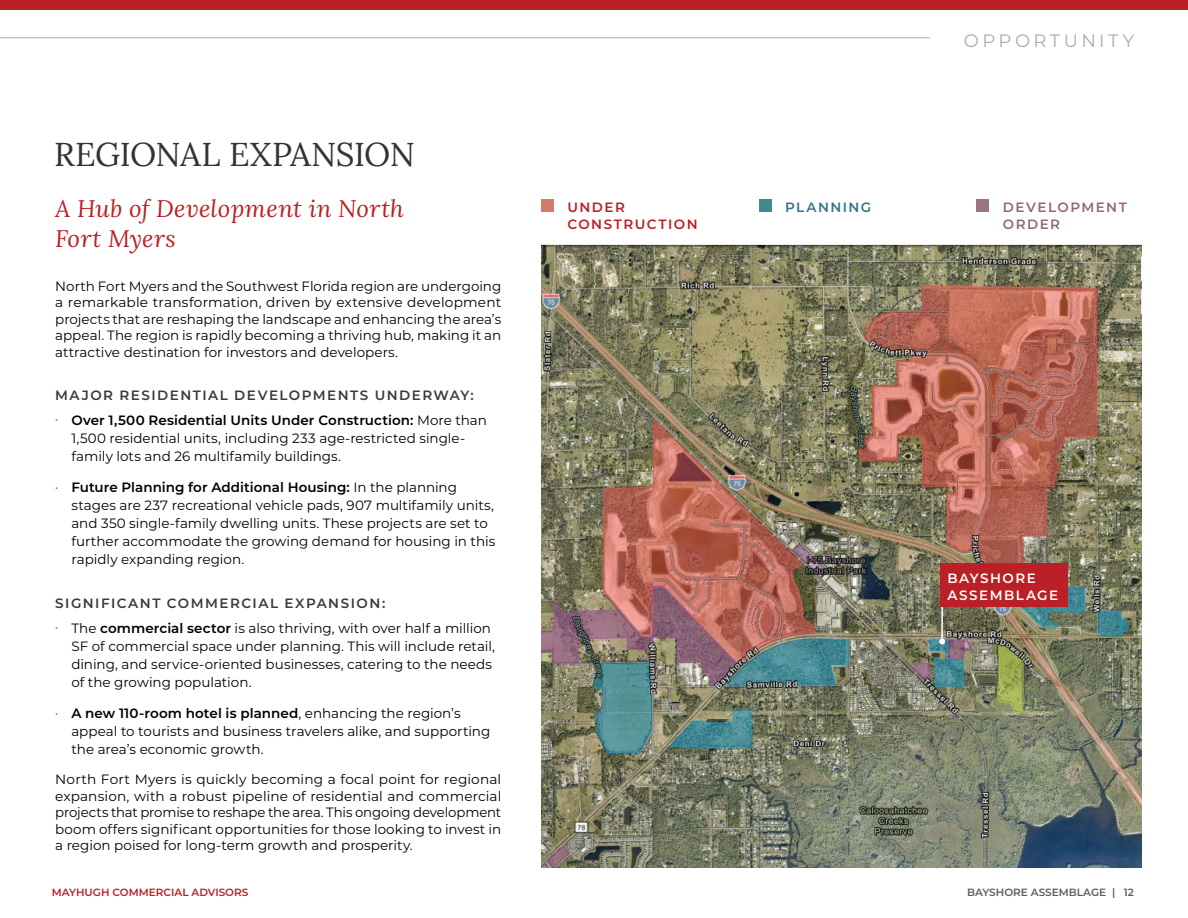
<style>
.page{position:relative;width:1188px;height:918px;background:#fff}
.page>*{position:absolute;margin:0;border:0;box-sizing:border-box;transform-origin:0 0}
.t1{font:33px "Lora";letter-spacing:-.015em;color:#323335}
.t2{font:italic 24px/30px "Lora";letter-spacing:.015em;color:#ba2025}
.t3{font:18px "Montserrat";letter-spacing:.19em;color:#a4adb7}
.t4{font:13.5px/18px "Montserrat";color:#000}
.t5{font:600 13.5px "Montserrat";letter-spacing:.11em;color:#383c3d}
.t6{font:600 13.5px/16.5px "Montserrat";letter-spacing:.11em;color:#fff}
.t7{font:600 13.5px/16.5px "Montserrat";letter-spacing:.11em;color:#ba2025}
.t8{font:600 13.5px/16.5px "Montserrat";letter-spacing:.11em;color:#93667d}
.t9{font:600 13.5px "Montserrat";letter-spacing:.11em;color:#367588}
.t10{font:600 10.5px "Montserrat";color:#ba2025}
.t11{font:600 10.5px "Montserrat";color:#5f5d5e}
.s1{font-size:10.5px;color:#5f5d5e}
.s2{font-weight:600}
</style>
<div class="page">
<img style="left:541px;top:244px;width:601px;height:623px">
<hr style="left:941px;top:590px;width:2px;height:51px;background:#fff">
<svg style="left:939px;top:638px;width:6px;height:6px"></svg>
<div style="left:941px;top:563px;width:127px;height:44px;background:#ba2025"></div>
<div style="left:541px;top:199px;width:13px;height:13px;background:#d37c69"></div>
<div style="left:759px;top:199px;width:13px;height:13px;background:#438790"></div>
<div style="left:977px;top:199px;width:12px;height:13px;background:#9b7584"></div>
<div style="left:0;top:0;width:1188px;height:10px;background:#ba2025"></div>
<hr style="left:0;top:37px;width:930px;height:1px;background:#a4adb7">
<h1 class="t1" style="left:54px;top:129px;width:362px">REGIONAL EXPANSION</h1>
<h2 class="t2" style="left:55px;top:193px;width:350px">A Hub of Development in North<br>Fort Myers</h2>
<p class="t4" style="left:55px;top:277px;width:448px;line-height:16.5px;text-align:justify">North Fort Myers and the Southwest Florida region are undergoing a remarkable transformation, driven by extensive development projects that are reshaping the landscape and enhancing the area’s appeal. The region is rapidly becoming a thriving hub, making it an attractive destination for investors and developers.</p>
<p class="t5" style="left:55px;top:386px;width:420px">MAJOR RESIDENTIAL DEVELOPMENTS UNDERWAY:</p>
<p class="t4" style="left:71px;top:411px;width:417px;text-indent:-16px"><span class="s1">•</span> <span class="s2">Over 1,500 Residential Units Under Construction:</span> More than<br>1,500 residential units, including 233 age-restricted single&shy;family lots and 26 multifamily buildings.</p>
<p class="t4" style="left:71px;top:478px;width:425px;text-indent:-16px"><span class="s1">•</span> <span class="s2">Future Planning for Additional Housing:</span> In the planning stages are 237 recreational vehicle pads, 907 multifamily units, and 350 single-family dwelling units. These projects are set to further accommodate the growing demand for housing in this rapidly expanding region.</p>
<p class="t5" style="left:55px;top:594px;width:332px">SIGNIFICANT COMMERCIAL EXPANSION:</p>
<p class="t4" style="left:71px;top:618px;width:425px;text-indent:-16px"><span class="s1">•</span> The <span class="s2">commercial sector</span> is also thriving, with over half a million SF of commercial space under planning. This will include retail, dining, and service-oriented businesses, catering to the needs of the growing population.</p>
<p class="t4" style="left:71px;top:704px;width:420px;text-indent:-16px"><span class="s1">•</span> <span class="s2">A new 110-room hotel is planned</span>, enhancing the region’s appeal to tourists and business travelers alike, and supporting the area’s economic growth.</p>
<p class="t4" style="left:55px;top:771px;width:448px;line-height:16.5px;text-align:justify">North Fort Myers is quickly becoming a focal point for regional expansion, with a robust pipeline of residential and commercial projects that promise to reshape the area. This ongoing development boom offers significant opportunities for those looking to invest in a region poised for long-term growth and prosperity.</p>
<p class="t7" style="left:567px;top:198px;width:132px">UNDER<br>CONSTRUCTION</p>
<h3 class="t3" style="left:964px;top:28px;width:172px">OPPORTUNITY</h3>
<p class="t9" style="left:785px;top:198px;width:88px">PLANNING</p>
<p class="t8" style="left:1003px;top:198px;width:125px">DEVELOPMENT<br>ORDER</p>
<p class="t6" style="left:947px;top:570px;width:112px">BAYSHORE<br>ASSEMBLAGE</p>
<p class="t10" style="left:52px;top:884px;width:198px">MAYHUGH COMMERCIAL ADVISORS</p>
<p class="t11" style="left:967px;top:884px;width:168px">BAYSHORE ASSEMBLAGE | 12</p>
</div>
